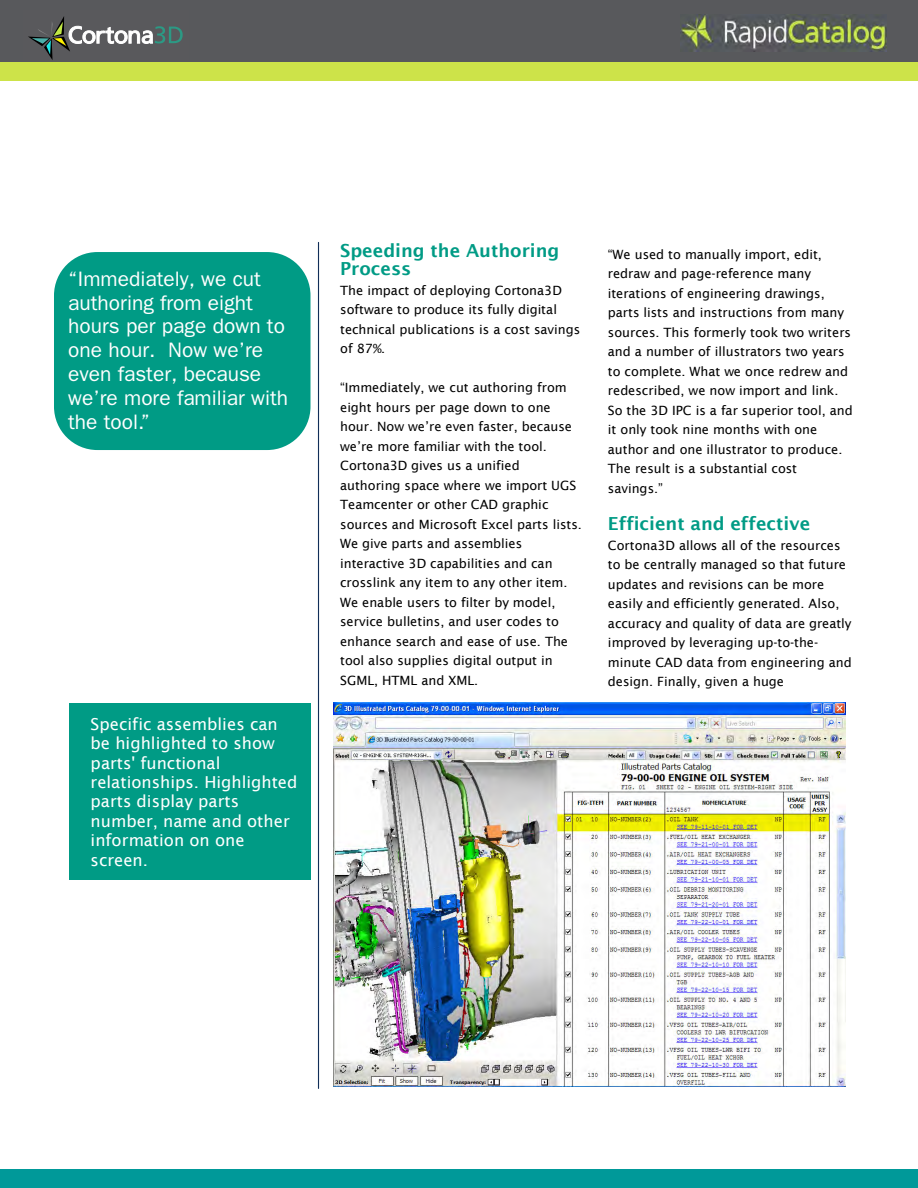
<style>
.page{position:relative;width:918px;height:1188px;background:#fff}
.page>*{position:absolute;margin:0;border:0;box-sizing:border-box;transform-origin:0 0}
.t1{font:21px/23.9px "Franklin Gothic";color:#fff}
.t2{font:600 18px/18px "Lucida Sans";color:#009b85}
.t3{font:16.5px/19.4px "Lucida Sans";color:#fff}
.t4{font:12.75px/19.5px "Lucida Sans";color:#000}
</style>
<div class="page">
<div style="left:0;top:0;width:918px;height:63px;background:#58595c"></div>
<div style="left:0;top:63px;width:918px;height:18px;background:#cde349"></div>
<hr style="left:318px;top:242px;width:1px;height:846px;background:#112e58">
<div style="left:0;top:1170px;width:918px;height:18px;background:#099"></div>
<img style="left:680px;top:15px;width:206px;height:36px">
<div style="left:54px;top:252px;width:256px;height:198px;background:#009b85;border-radius:43px"></div>
<img style="left:333px;top:702px;width:513px;height:385px">
<div style="left:69px;top:703px;width:241px;height:177px;background:#009b85"></div>
<svg style="left:28px;top:16px;width:155px;height:44px"></svg>
<p class="t1" style="left:68px;top:266px;width:221px">“Immediately, we cut authoring from eight hours per page down to one hour. Now we’re even faster, because we’re more familiar with the tool.”</p>
<p class="t3" style="left:91px;top:714px;width:208px">Specific assemblies can be highlighted to show parts' functional relationships. Highlighted parts display parts number, name and other information on one screen.</p>
<p class="t2" style="left:340px;top:242px;width:221px">Speeding the Authoring<br>Process</p>
<p class="t4" style="left:340px;top:280px;width:242px">The impact of deploying Cortona3D software to produce its fully digital technical publications is a cost savings of 87%.</p>
<p class="t4" style="left:340px;top:378px;width:243px">“Immediately, we cut authoring from eight hours per page down to one hour. Now we’re even faster, because we’re more familiar with the tool.<br>Cortona3D gives us a unified authoring space where we import UGS Teamcenter or other CAD graphic sources and Microsoft Excel parts lists.<br>We give parts and assemblies interactive 3D capabilities and can crosslink any item to any other item.<br>We enable users to filter by model, service bulletins, and user codes to enhance search and ease of use. The tool also supplies digital output in SGML, HTML and XML.</p>
<p class="t4" style="left:608px;top:244px;width:246px">“We used to manually import, edit, redraw and page-reference many iterations of engineering drawings, parts lists and instructions from many sources. This formerly took two writers and a number of illustrators two years to complete. What we once redrew and redescribed, we now import and link.<br>So the 3D IPC is a far superior tool, and it only took nine months with one author and one illustrator to produce.<br>The result is a substantial cost savings.”</p>
<p class="t2" style="left:608px;top:515px;width:204px">Efficient and effective</p>
<p class="t4" style="left:608px;top:535px;width:245px">Cortona3D allows all of the resources to be centrally managed so that future updates and revisions can be more easily and efficiently generated. Also, accuracy and quality of data are greatly improved by leveraging up-to-the&shy;minute CAD data from engineering and design. Finally, given a huge</p>
</div>
